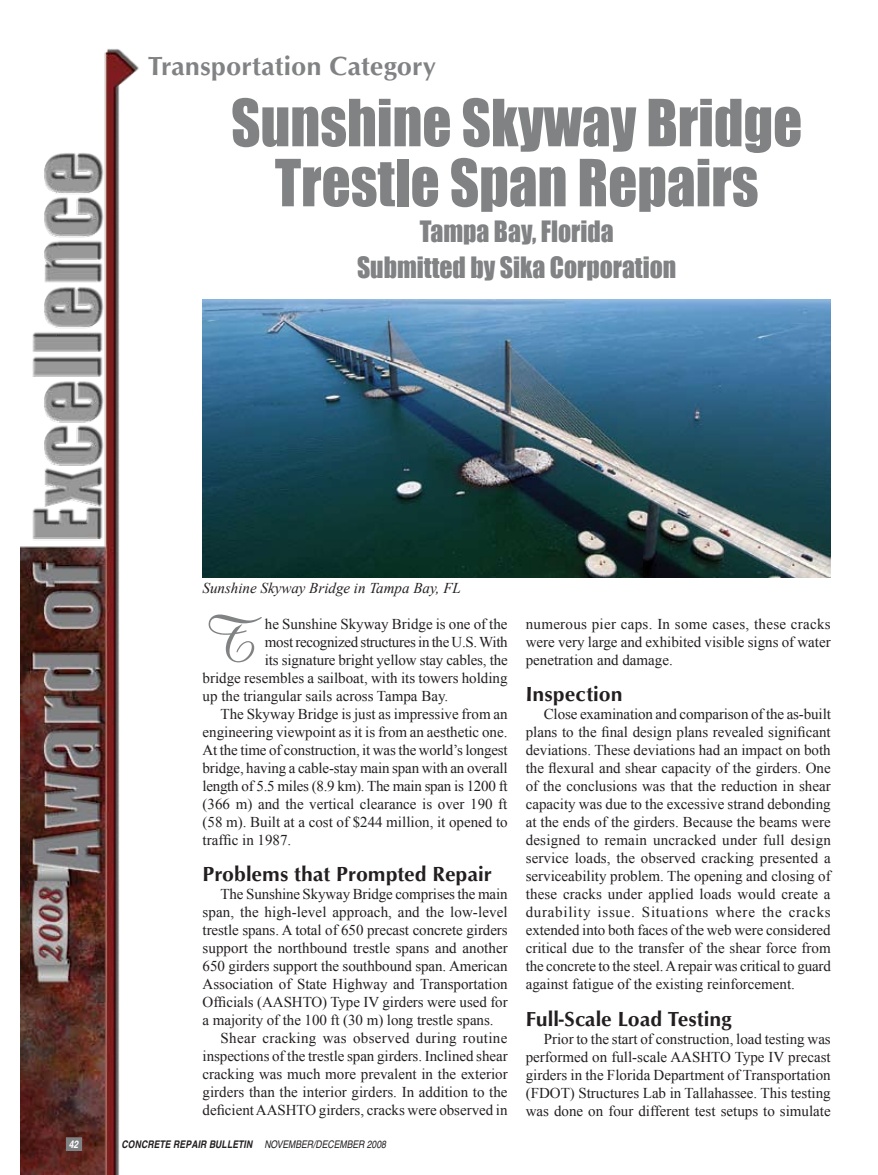
<style>
.page{position:relative;width:878px;height:1175px;background:#fff}
.page>*{position:absolute;margin:0;border:0;box-sizing:border-box;transform-origin:0 0}
.t1{font:64.8px "Amazone BT";color:#808284}
.t2{font:60px/60px "Impact";color:#808284;text-align:center;scale:.95 1}
.t3{font:27px/36px "Impact";color:#808284;text-align:center;scale:.95 1}
.t4{font:27px "Optimum Bold DTC";color:#808284}
.t5{font:21px "Optimum Bold DTC";color:#231f20}
.t6{font:15px/18px "Times New Roman";color:#231f20;text-align:justify}
.t7{font:15px "Times New Roman";letter-spacing:-.02em;color:#231f20}
.t8{font:15px "Times New Roman";letter-spacing:.02em;color:#231f20}
.t9{font:italic 15px "Times New Roman";color:#231f20}
.t10{font:italic 700 condensed 10.5px "Helvetica";letter-spacing:.01em;color:#231f20}
.t11{font:italic condensed 10.5px "Helvetica";color:#231f20}
.t12{font:italic 700 condensed 10.5px "Helvetica";color:#fff}
.s1{font-weight:400}
</style>
<div class="page">
<img style="left:20px;top:49px;width:119px;height:1125px">
<img style="left:202px;top:299px;width:628px;height:278px">
<div style="left:66px;top:1137px;width:16px;height:13px;background:#808284"></div>
<div style="left:66px;top:1137px;width:16px;height:13px;border:1px solid #808284"></div>
<h3 class="t4" style="left:148px;top:50px;width:289px">Transportation Category</h3>
<h2 class="t2" style="left:231px;top:91px;width:602px">Sunshine Skyway Bridge<br>Trestle Span Repairs</h2>
<h3 class="t3" style="left:357px;top:213px;width:337px">Tampa Bay, Florida<br>Submitted by Sika Corporation</h3>
<p class="t9" style="left:202px;top:578px;width:260px">Sunshine Skyway Bridge in Tampa Bay, FL</p>
<h1 class="t1" style="left:202px;top:602px;width:57px">T</h1>
<p class="t6" style="left:265px;top:614px;width:244px">he Sunshine Skyway Bridge is one of the</p>
<p class="t7" style="left:265px;top:631px;width:244px">most recognized structures in the U.S. With</p>
<p class="t6" style="left:265px;top:650px;width:244px">its signature bright yellow stay cables, the</p>
<p class="t6" style="left:202px;top:668px;width:306px">bridge resembles a sailboat, with its towers holding</p>
<p class="t6" style="left:202px;top:686px;width:247px">up the triangular sails across Tampa Bay.</p>
<p class="t6" style="left:220px;top:704px;width:288px">The Skyway Bridge is just as impressive from an</p>
<p class="t6" style="left:202px;top:722px;width:306px">engineering viewpoint as it is from an aesthetic one.</p>
<p class="t6" style="left:202px;top:740px;width:306px">At the time of construction, it was the world’s longest</p>
<p class="t6" style="left:202px;top:758px;width:306px">bridge, having a cable-stay main span with an overall</p>
<p class="t7" style="left:202px;top:775px;width:306px">length of 5.5 miles (8.9 km). The main span is 1200 ft</p>
<p class="t6" style="left:202px;top:794px;width:306px">(366 m) and the vertical clearance is over 190 ft</p>
<p class="t6" style="left:202px;top:812px;width:306px">(58 m). Built at a cost of $244 million, it opened to</p>
<p class="t6" style="left:202px;top:830px;width:90px">traffic in 1987.</p>
<h3 class="t5" style="left:202px;top:862px;width:290px">Problems that Prompted Repair</h3>
<p class="t6" style="left:220px;top:885px;width:288px">The Sunshine Skyway Bridge comprises the main</p>
<p class="t6" style="left:202px;top:903px;width:306px">span, the high-level approach, and the low-level</p>
<p class="t6" style="left:202px;top:921px;width:306px">trestle spans. A total of 650 precast concrete girders</p>
<p class="t6" style="left:202px;top:939px;width:306px">support the northbound trestle spans and another</p>
<p class="t6" style="left:202px;top:957px;width:306px">650 girders support the southbound span. American</p>
<p class="t6" style="left:202px;top:975px;width:306px">Asso- ciation of State Highway and Trans-portation</p>
<p class="t6" style="left:202px;top:993px;width:306px">Officials (AASHTO) Type IV girders were used for</p>
<p class="t6" style="left:202px;top:1011px;width:292px">a majority of the 100 ft (30 m) long trestle spans.</p>
<p class="t8" style="left:220px;top:1028px;width:288px">Shear cracking was observed during routine</p>
<p class="t6" style="left:202px;top:1047px;width:306px">inspections of the trestle span girders. Inclined shear</p>
<p class="t6" style="left:202px;top:1065px;width:306px">cracking was much more prevalent in the exterior</p>
<p class="t6" style="left:202px;top:1083px;width:306px">girders than the interior girders. In addition to the</p>
<p class="t6" style="left:202px;top:1101px;width:306px">deficient AASHTO girders, cracks were observed in</p>
<p class="t12" style="left:69px;top:1137px;width:11px">42</p>
<p class="t10" style="left:122px;top:1137px;width:220px">CONCRETE REPAIR BULLETIN <span class="s1">NOVEMBER/DECEMBER</span></p>
<p class="t11" style="left:367px;top:1137px;width:21px">2008</p>
<p class="t6" style="left:525px;top:614px;width:306px">numerous pier caps. In some cases, these cracks were very large and exhibited visible signs of water penetration and damage.</p>
<h3 class="t5" style="left:525px;top:682px;width:98px">Inspection</h3>
<p class="t6" style="left:525px;top:705px;width:306px;text-indent:18px">Close examination and comparison of the as-built plans to the final design plans revealed significant deviations. These deviations had an impact on both the flexural and shear capacity of the girders. One of the conclusions was that the reduction in shear capacity was due to the excessive strand debonding at the ends of the girders. Because the beams were designed to remain uncracked under full design service loads, the observed cracking presented a serviceability problem. The opening and closing of these cracks under applied loads would create a durability issue. Situations where the cracks extended into both faces of the web were considered critical due to the transfer of the shear force from the concrete to the steel. A repair was critical to guard against fatigue of the existing reinforcement.</p>
<h3 class="t5" style="left:525px;top:1006px;width:208px">Full-Scale Load Testing</h3>
<p class="t6" style="left:525px;top:1029px;width:306px;text-indent:18px">Prior to the start of construction, load testing was performed on full-scale AASHTO Type IV precast girders in the Florida Department of Transportation (FDOT) Structures Lab in Tallahassee. This testing was done on four different test setups to simulate</p>
</div>
